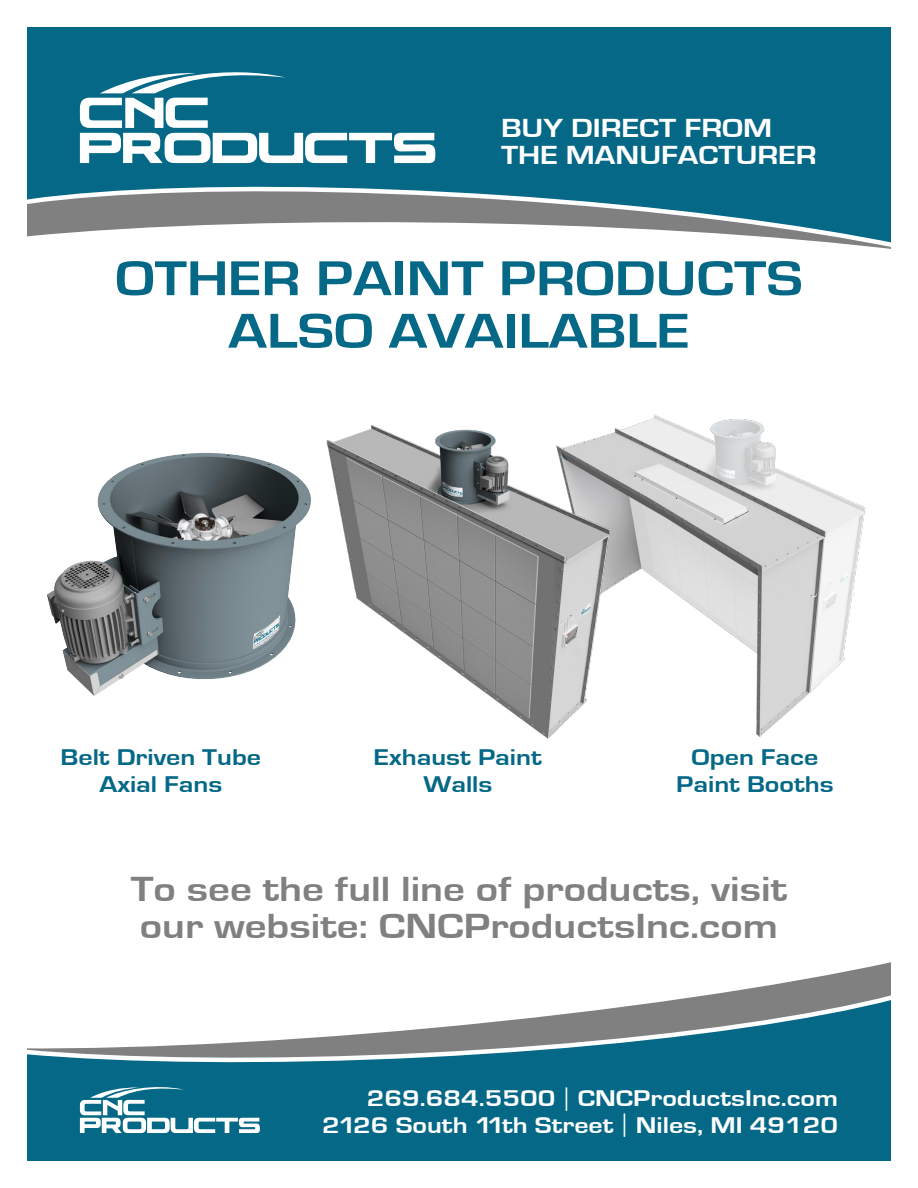
<style>
.page{position:relative;width:918px;height:1188px;background:#fff}
.page>*{position:absolute;margin:0;border:0;box-sizing:border-box;transform-origin:0 0}
.t1{font:700 50.7px "Eurostile";color:#046886;scale:1.2 1}
.t2{font:700 36px "Eurostile";color:#808081;scale:1.2 1}
.t3{font:700 27px "Eurostile";color:#fff;scale:1.2 1}
.t4{font:700 23.4px "Eurostile";color:#fff;scale:1.2 1}
.t5{font:700 23.4px "Eurostile";color:#046886;scale:1.2 1}
.s1{font-family:"Eurostile LT Std Ex 2";font-weight:400}
</style>
<div class="page">
<div style="left:27px;top:924px;width:864px;height:237px;background:#046886"></div>
<svg style="left:27px;top:924px;width:864px;height:137px;fill:#fff"></svg>
<div style="left:27px;top:27px;width:864px;height:233px;background:#046886"></div>
<svg style="left:27px;top:186px;width:696px;height:30px"></svg>
<svg style="left:27px;top:216px;width:864px;height:44px;fill:#fff"></svg>
<svg style="left:80px;top:72px;width:355px;height:91px"></svg>
<svg style="left:80px;top:1087px;width:180px;height:46px"></svg>
<img style="left:658px;top:416px;width:208px;height:321px">
<img style="left:331px;top:414px;width:327px;height:325px">
<img style="left:47px;top:439px;width:284px;height:257px">
<p class="t3" style="left:501px;top:114px;width:227px">BUY DIRECT FROM</p>
<p class="t3" style="left:501px;top:141px;width:265px">THE MANUFACTURER</p>
<p class="t1" style="left:115px;top:251px;width:574px">OTHER PAINT PRODUCTS</p>
<p class="t1" style="left:228px;top:303px;width:386px">ALSO AVAILABLE</p>
<p class="t5" style="left:61px;top:745px;width:169px">Belt Driven Tube</p>
<p class="t5" style="left:99px;top:772px;width:104px">Axial Fans</p>
<p class="t5" style="left:374px;top:745px;width:141px">Exhaust Paint</p>
<p class="t5" style="left:423px;top:772px;width:59px">Walls</p>
<p class="t5" style="left:691px;top:745px;width:107px">Open Face</p>
<p class="t5" style="left:676px;top:772px;width:133px">Paint Booths</p>
<p class="t2" style="left:131px;top:869px;width:549px">To see the full line of products, visit</p>
<p class="t2" style="left:140px;top:907px;width:533px">our website: CNCProductsInc.com</p>
<p class="t4" style="left:367px;top:1086px;width:394px">269.684.5500 <span class="s1">|</span> CNCProductsInc.com</p>
<p class="t4" style="left:322px;top:1113px;width:431px">2126 South 11th Street <span class="s1">|</span> Niles, MI 49120</p>
</div>
